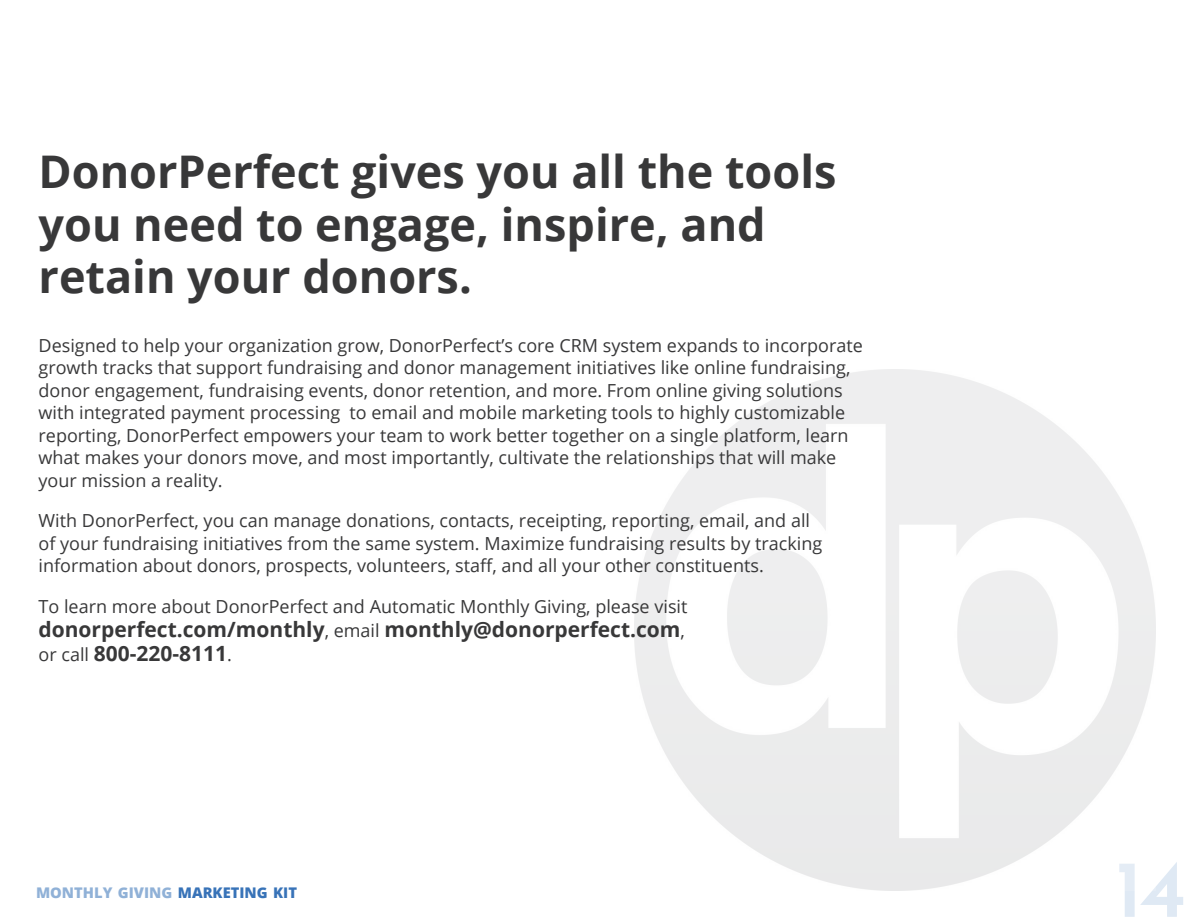
<style>
.page{position:relative;width:1188px;height:918px;background:#fff}
.page>*{position:absolute;margin:0;border:0;box-sizing:border-box;transform-origin:0 0}
.t1{font:700 75px "billcorpm 3";color:#dfe9f4}
.Header_1{font:700 45px/52.5px "Open Sans";color:#383839}
.BODY{font:700 21px/24px "Open Sans";color:#383839}
.BODY-2{font:18px/22.5px "Open Sans";color:#383839}
.t2{font:800 14.7px "Open Sans";color:#90b1d7}
.s1{font-weight:400;font-size:18px}
.s2{color:#3873b8}
</style>
<div class="page">
<p class="Header_1" style="left:39px;top:145px;width:799px">DonorPerfect gives you all the tools you need to engage, inspire, and retain your donors.</p>
<p class="BODY-2" style="left:39px;top:334px;width:826px">Designed to help your organization grow, DonorPerfect’s core CRM system expands to incorporate growth tracks that support fundraising and donor management initiatives like online fundraising, donor engagement, fundraising events, donor retention, and more. From online giving solutions with integrated payment processing to email and mobile marketing tools to highly customizable reporting, DonorPerfect empowers your team to work better together on a single platform, learn what makes your donors move, and most importantly, cultivate the relationships that will make your mission a reality.</p>
<p class="BODY-2" style="left:39px;top:509px;width:785px">With DonorPerfect, you can manage donations, contacts, receipting, reporting, email, and all of your fundraising initiatives from the same system. Maximize fundraising results by tracking information about donors, prospects, volunteers, staff, and all your other constituents.</p>
<p class="BODY-2" style="left:39px;top:595px;width:650px">To learn more about DonorPerfect and Automatic Monthly Giving, please visit</p>
<p class="BODY" style="left:39px;top:617px;width:648px">donorperfect.com/monthly<span class="s1">, email</span> monthly@donorperfect.com<span class="s1">, or call</span> 800-220-8111<span class="s1">.</span></p>
<p class="t2" style="left:36px;top:882px;width:263px">MONTHLY GIVING <span class="s2">MARKETING KIT</span></p>
<h1 class="t1" style="left:1117px;top:837px;width:70px">14</h1>
</div>
